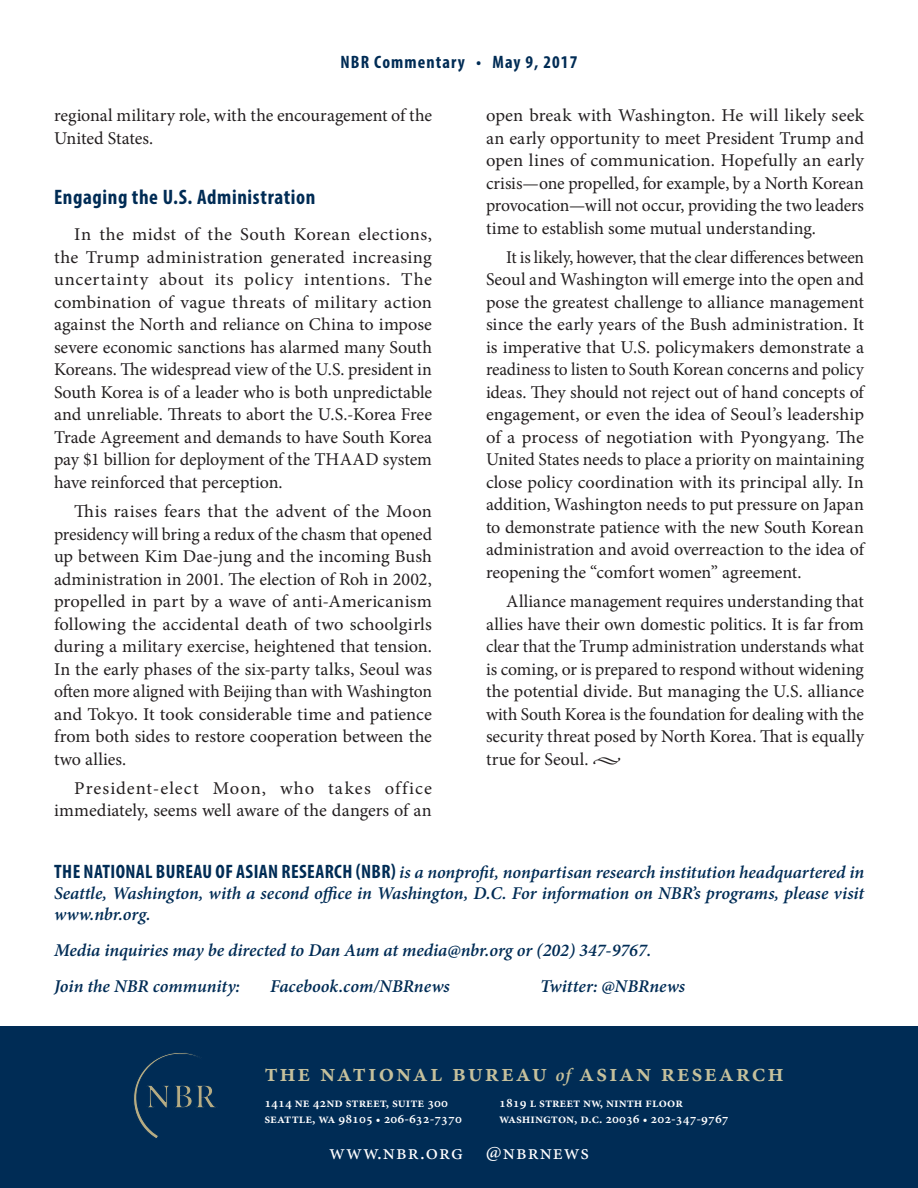
<style>
.page{position:relative;width:918px;height:1188px;background:#fff}
.page>*{position:absolute;margin:0;border:0;box-sizing:border-box;transform-origin:0 0}
.t1{font:600 25.5px "Minion Pro";letter-spacing:.065em;color:#c5c09c}
.Expert_Commentary__H{font:700 condensed 21px "Myriad Pro";letter-spacing:.03em;color:#002c55}
.Expert_Commentary__A{font:21px "Minion Pro";letter-spacing:.05em;color:#fff}
.Expert_Commentary__B{font:18px/22.5px "Minion Pro";color:#231f20;text-align:justify}
.PR__Author_Bio_Title{font:italic 600 18px/21px "Minion Pro";letter-spacing:-.005em;color:#002c55;text-align:justify}
.Expert_Commentary__B-2{font:18px/22.5px "Minion Pro";letter-spacing:.025em;color:#231f20;text-align:right}
.t2{font:700 condensed 18px "Myriad Pro";letter-spacing:.06em;color:#002c55}
.Expert_Commentary__A-2{font:600 13.5px "Minion Pro";color:#fff}
.s1{font-family:"Myriad Pro";font-weight:700;font-style:normal;font-stretch:condensed;font-size:19.5px}
.s2{font-style:italic;font-size:18.75px}
.s3{font-size:12px}
</style>
<div class="page">
<div style="left:0;top:1026px;width:918px;height:162px;background:#002c55"></div>
<svg style="left:133px;top:1053px;width:83px;height:85px"></svg>
<p class="t2" style="left:341px;top:50px;width:238px">NBR Commentary • May 9, 2017</p>
<p class="Expert_Commentary__B" style="left:54px;top:104px;width:380px">regional military role, with the encouragement of the<br>United States.</p>
<p class="Expert_Commentary__H" style="left:54px;top:184px;width:263px">Engaging the U.S. Administration</p>
<p class="Expert_Commentary__B" style="left:54px;top:223px;width:380px;text-indent:20px">In the midst of the South Korean elections, the Trump administration generated increasing uncertainty about its policy intentions. The combination of vague threats of military action against the North and reliance on China to impose severe economic sanctions has alarmed many South Koreans. The widespread view of the U.S. president in South Korea is of a leader who is both unpredictable and unreliable. Threats to abort the U.S.-Korea Free Trade Agreement and demands to have South Korea pay $1 billion for deployment of the THAAD system have reinforced that perception.</p>
<p class="Expert_Commentary__B" style="left:54px;top:500px;width:380px;text-indent:20px">This raises fears that the advent of the Moon presidency will bring a redux of the chasm that opened up between Kim Dae-jung and the incoming Bush administration in 2001. The election of Roh in 2002, propelled in part by a wave of anti-Americanism following the accidental death of two schoolgirls during a military exercise, heightened that tension.<br>In the early phases of the six-party talks, Seoul was often more aligned with Beijing than with Washington and Tokyo. It took considerable time and patience from both sides to restore cooperation between the two allies.</p>
<p class="Expert_Commentary__B-2" style="left:54px;top:777px;width:379px">President-elect Moon, who takes office immediately, seems well aware of the dangers of an</p>
<p class="Expert_Commentary__B" style="left:486px;top:104px;width:380px">open break with Washington. He will likely seek an early opportunity to meet President Trump and open lines of communication. Hopefully an early crisis—one propelled, for example, by a North Korean provocation—will not occur, providing the two leaders time to establish some mutual understanding.</p>
<p class="Expert_Commentary__B" style="left:486px;top:246px;width:380px;text-indent:20px">It is likely, however, that the clear differences between Seoul and Washington will emerge into the open and pose the greatest challenge to alliance management since the early years of the Bush administration. It is imperative that U.S. policymakers demonstrate a readiness to listen to South Korean concerns and policy ideas. They should not reject out of hand concepts of engagement, or even the idea of Seoul’s leadership of a process of negotiation with Pyongyang. The United States needs to place a priority on maintaining close policy coordination with its principal ally. In addition, Washington needs to put pressure on Japan to demonstrate patience with the new South Korean administration and avoid overreaction to the idea of reopening the “comfort women” agreement.</p>
<p class="Expert_Commentary__B" style="left:486px;top:590px;width:380px;text-indent:20px">Alliance management requires understanding that allies have their own domestic politics. It is far from clear that the Trump administration understands what is coming, or is prepared to respond without widening the potential divide. But managing the U.S. alliance with South Korea is the foundation for dealing with the security threat posed by North Korea. That is equally true for Seoul. •</p>
<p class="PR__Author_Bio_Title" style="left:54px;top:861px;width:812px"><span class="s1">THE NATIONAL BUREAU OF ASIAN RESEARCH (NBR)</span> is a nonprofit, nonpartisan research institution headquartered in Seattle, Washington, with a second office in Washington, D.C. For information on NBR’s programs, please visit www.nbr.org.</p>
<p class="PR__Author_Bio_Title" style="left:54px;top:939px;width:599px">Media inquiries may be directed to Dan Aum at media@nbr.org or (202) 347-9767.</p>
<p class="PR__Author_Bio_Title" style="left:54px;top:975px;width:188px">Join the NBR community:</p>
<p class="PR__Author_Bio_Title" style="left:270px;top:975px;width:181px">Facebook.com/NBRnews</p>
<p class="PR__Author_Bio_Title" style="left:540px;top:975px;width:147px">Twitter: @NBRnews</p>
<p class="t1" style="left:264px;top:1056px;width:521px">the national bureau <span class="s2">of</span> asian research</p>
<p class="Expert_Commentary__A-2" style="left:499px;top:1093px;width:185px">1819 l street nw, ninth floor</p>
<p class="Expert_Commentary__A-2" style="left:499px;top:1109px;width:231px">washington, d.c. 20036 <span class="s3">•</span> 202-347-9767</p>
<p class="Expert_Commentary__A-2" style="left:264px;top:1093px;width:185px">1414 ne 42nd street, suite 300</p>
<p class="Expert_Commentary__A-2" style="left:264px;top:1109px;width:199px">seattle, wa 98105 <span class="s3">•</span> 206-632-7370</p>
<p class="Expert_Commentary__A" style="left:329px;top:1138px;width:261px">www.nbr.org @nbrnews</p>
</div>
